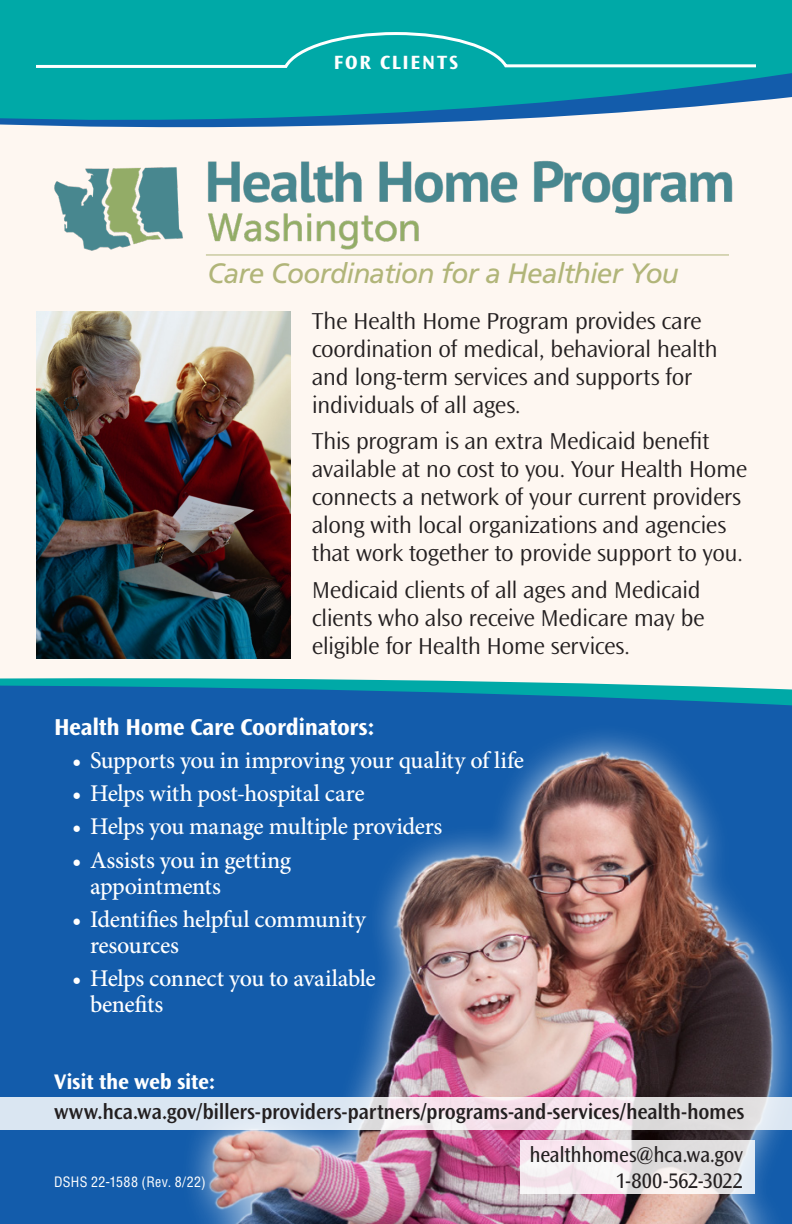
<style>
.page{position:relative;width:792px;height:1224px;background:#fff}
.page>*{position:absolute;margin:0;border:0;box-sizing:border-box;transform-origin:0 0}
.t1{font:italic 28px "Frutiger LT Std";letter-spacing:-.03em;color:#b1b579}
.t2{font:300 24px/28px "Ocean Sans Std";letter-spacing:-.025em;color:#231f20;scale:1.05 1}
.t3{font:500 24px/26px "Minion Pro";letter-spacing:-.015em;color:#fff}
.t4{font:700 24px "Ocean Sans Std";letter-spacing:-.015em;color:#fff}
.t5{font:600 22px "Ocean Sans Std";letter-spacing:-.015em;color:#231f20}
.t6{font:22px "Ocean Sans Std";letter-spacing:-.015em;color:#231f20;scale:.95 1}
.t7{font:700 22px "Ocean Sans Std";letter-spacing:-.01em;color:#fff}
.t8{font:700 20px "Ocean Sans Std";letter-spacing:.09em;color:#fff}
.t9{font:condensed 14px "Helvetica LT Std";letter-spacing:.02em;color:#fff}
</style>
<div class="page">
<div style="left:0;top:63px;width:792px;height:666px;background:#fef7f1"></div>
<svg style="left:0;top:0;width:792px;height:128px;fill:#00a9a7"></svg>
<svg style="left:0;top:678px;width:681px;height:8px;fill:#00a9a7"></svg>
<div style="left:0;top:686px;width:792px;height:538px;background:#135cab"></div>
<img style="left:36px;top:312px;width:254px;height:347px">
<svg style="left:33px;top:31px;width:726px;height:38px"></svg>
<img style="left:54px;top:160px;width:679px;height:95px">
<hr style="left:206px;top:255px;width:523px;height:1px;background:#b1b579">
<div style="left:179px;top:722px;width:613px;height:502px;background:#fff;opacity:.75"></div>
<img style="left:206px;top:749px;width:574px;height:475px">
<svg style="left:0;top:1097px;width:792px;height:33px;fill:#dee6f2"></svg>
<svg style="left:520px;top:1140px;width:235px;height:53px"></svg>
<p class="t8" style="left:334px;top:51px;width:126px">FOR CLIENTS</p>
<p class="t1" style="left:207px;top:257px;width:473px">Care Coordination for a Healthier You</p>
<p class="t2" style="left:312px;top:307px;width:388px">The Health Home Program provides care coordination of medical, behavioral health and long-term services and supports for individuals of all ages.</p>
<p class="t2" style="left:312px;top:428px;width:416px">This program is an extra Medicaid benefit available at no cost to you. Your Health Home connects a network of your current providers along with local organizations and agencies that work together to provide support to you.</p>
<p class="t2" style="left:312px;top:576px;width:376px">Medicaid clients of all ages and Medicaid clients who also receive Medicare may be eligible for Health Home services.</p>
<p class="t4" style="left:54px;top:714px;width:322px">Health Home Care Coordinators:</p>
<p class="t3" style="left:72px;top:748px;width:453px">• Supports you in improving your quality of life</p>
<p class="t3" style="left:72px;top:782px;width:294px">• Helps with post-hospital care</p>
<p class="t3" style="left:72px;top:815px;width:372px">• Helps you manage multiple providers</p>
<p class="t3" style="left:90px;top:848px;width:203px;text-indent:-18px">• Assists you in getting appointments</p>
<p class="t3" style="left:90px;top:907px;width:277px;text-indent:-18px">• Identifies helpful community resources</p>
<p class="t3" style="left:90px;top:966px;width:287px;text-indent:-18px">• Helps connect you to available benefits</p>
<p class="t7" style="left:54px;top:1069px;width:163px">Visit the web site:</p>
<p class="t5" style="left:54px;top:1100px;width:692px">www.hca.wa.gov/billers-providers-partners/programs-and-services/health-homes</p>
<p class="t6" style="left:529px;top:1143px;width:226px">healthhomes@hca.wa.gov</p>
<p class="t6" style="left:616px;top:1169px;width:135px">1-800-562-3022</p>
<p class="t9" style="left:54px;top:1173px;width:153px">DSHS 22-1588 (Rev. 8/22)</p>
</div>
